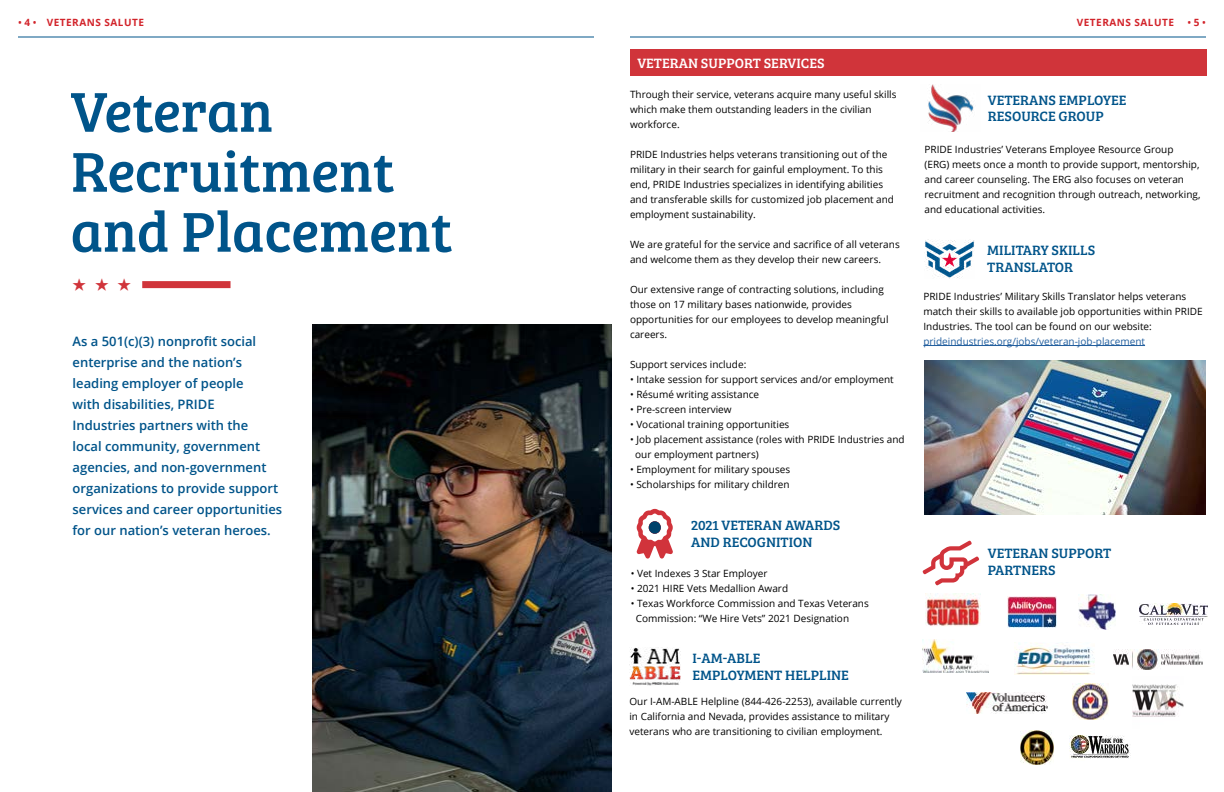
<style>
.page{position:relative;width:1224px;height:792px;background:#fff}
.page>*{position:absolute;margin:0;border:0;box-sizing:border-box;transform-origin:0 0}
.t1{font:58px/60px "Bree Serif";color:#00548a}
.t2{font:14px/16.8px "Bree Serif";color:#00548a}
.t3{font:14px "Bree Serif";color:#fff}
.t4{font:600 13px/21px "Open Sans";color:#00548a}
.t5{font:10px/15px "Open Sans";color:#000}
.t6{font:10px "Open Sans";color:#215e9e}
.t7{font:700 10px "Open Sans";letter-spacing:.05em;color:#d2232a}
.t8{font:600 10px "Open Sans";color:#d2232a}
.s1{font-weight:600}
.s2{font-weight:700}
</style>
<div class="page">
<div style="left:630px;top:49px;width:577px;height:27px;background:#d0343a"></div>
<img style="left:1015px;top:642px;width:79px;height:32px">
<img style="left:923px;top:640px;width:66px;height:32px">
<img style="left:1113px;top:649px;width:89px;height:20px">
<img style="left:1007px;top:597px;width:49px;height:30px">
<img style="left:926px;top:594px;width:55px;height:32px">
<img style="left:1139px;top:603px;width:69px;height:22px">
<img style="left:1079px;top:595px;width:36px;height:34px">
<img style="left:967px;top:692px;width:80px;height:22px">
<img style="left:1073px;top:684px;width:36px;height:36px">
<img style="left:1132px;top:684px;width:51px;height:33px">
<hr style="left:923px;top:345px;width:222px;height:1px;background:#215e9e">
<img style="left:924px;top:360px;width:282px;height:154px">
<img style="left:312px;top:324px;width:300px;height:468px">
<img style="left:924px;top:239px;width:50px;height:39px">
<div style="left:142px;top:281px;width:89px;height:7px;background:#d0343a"></div>
<img style="left:928px;top:85px;width:46px;height:46px">
<img style="left:1069px;top:735px;width:62px;height:24px">
<img style="left:1020px;top:731px;width:33px;height:33px">
<img style="left:629px;top:647px;width:51px;height:39px">
<svg style="left:637px;top:509px;width:36px;height:50px"></svg>
<div style="left:649px;top:521px;width:12px;height:13px;background:#00426b;border-radius:50%"></div>
<svg style="left:922px;top:540px;width:57px;height:46px"></svg>
<hr style="left:18px;top:37px;width:576px;height:1px;background:#00548a">
<hr style="left:630px;top:37px;width:576px;height:1px;background:#00548a">
<p class="t7" style="left:18px;top:15px;width:128px"><span class="s1">•</span> 4 <span class="s1">•</span> VETERANS SALUTE</p>
<p class="t7" style="left:1077px;top:15px;width:99px">VETERANS SALUTE</p>
<p class="t8" style="left:1188px;top:15px;width:20px">• <span class="s2">5</span> •</p>
<h1 class="t1" style="left:71px;top:78px;width:384px">Veteran<br>Recruitment and Placement</h1>
<p class="t4" style="left:73px;top:330px;width:211px">As a 501(c)(3) nonprofit social enterprise and the nation’s leading employer of people<br>with disabilities, PRIDE<br>Industries partners with the<br>local community, government agencies, and non-government organizations to provide support services and career opportunities for our nation’s veteran heroes.</p>
<h2 class="t3" style="left:637px;top:52px;width:189px">VETERAN SUPPORT SERVICES</h2>
<p class="t5" style="left:630px;top:86px;width:268px">Through their service, veterans acquire many useful skills which make them outstanding leaders in the civilian workforce.</p>
<p class="t5" style="left:630px;top:146px;width:266px">PRIDE Industries helps veterans transitioning out of the military in their search for gainful employment. To this end, PRIDE Industries specializes in identifying abilities and transferable skills for customized job placement and employment sustainability.</p>
<p class="t5" style="left:630px;top:236px;width:271px">We are grateful for the service and sacrifice of all veterans and welcome them as they develop their new careers.</p>
<p class="t5" style="left:630px;top:281px;width:260px">Our extensive range of contracting solutions, including those on 17 military bases nationwide, provides opportunities for our employees to develop meaningful careers.</p>
<p class="t5" style="left:630px;top:356px;width:118px">Support services include:</p>
<p class="t5" style="left:630px;top:371px;width:265px">• Intake session for support services and/or employment</p>
<p class="t5" style="left:630px;top:386px;width:131px">• Résumé writing assistance</p>
<p class="t5" style="left:630px;top:401px;width:103px">• Pre-screen interview</p>
<p class="t5" style="left:630px;top:416px;width:161px">• Vocational training opportunities</p>
<p class="t5" style="left:635px;top:431px;width:271px;text-indent:-5px">• Job placement assistance (roles with PRIDE Industries and our employment partners)</p>
<p class="t5" style="left:630px;top:461px;width:162px">• Employment for military spouses</p>
<p class="t5" style="left:630px;top:476px;width:161px">• Scholarships for military children</p>
<h2 class="t2" style="left:691px;top:516px;width:151px">2021 VETERAN AWARDS<br>AND RECOGNITION</h2>
<p class="t5" style="left:631px;top:566px;width:138px">• Vet Indexes 3 Star Employer</p>
<p class="t5" style="left:631px;top:581px;width:159px">• 2021 HIRE Vets Medallion Award</p>
<p class="t5" style="left:636px;top:596px;width:234px;text-indent:-5px">• Texas Workforce Commission and Texas Veterans<br>Commission: “We Hire Vets” 2021 Designation</p>
<h2 class="t2" style="left:693px;top:649px;width:158px">I-AM-ABLE<br>EMPLOYMENT HELPLINE</h2>
<p class="t5" style="left:629px;top:694px;width:274px">Our I-AM-ABLE Helpline (844-426-2253), available currently in California and Nevada, provides assistance to military veterans who are transitioning to civilian employment.</p>
<h2 class="t2" style="left:988px;top:91px;width:140px">VETERANS EMPLOYEE<br>RESOURCE GROUP</h2>
<p class="t5" style="left:925px;top:142px;width:277px">PRIDE Industries’ Veterans Employee Resource Group (ERG) meets once a month to provide support, mentorship, and career counseling. The ERG also focuses on veteran recruitment and recognition through outreach, networking, and educational activities.</p>
<h2 class="t2" style="left:987px;top:241px;width:109px">MILITARY SKILLS<br>TRANSLATOR</h2>
<p class="t5" style="left:923px;top:288px;width:281px">PRIDE Industries’ Military Skills Translator helps veterans match their skills to available job opportunities within PRIDE<br>Industries. The tool can be found on our website:</p>
<p class="t6" style="left:923px;top:334px;width:223px">prideindustries.org/jobs/veteran-job-placement</p>
<h2 class="t2" style="left:988px;top:544px;width:125px">VETERAN SUPPORT<br>PARTNERS</h2>
</div>
